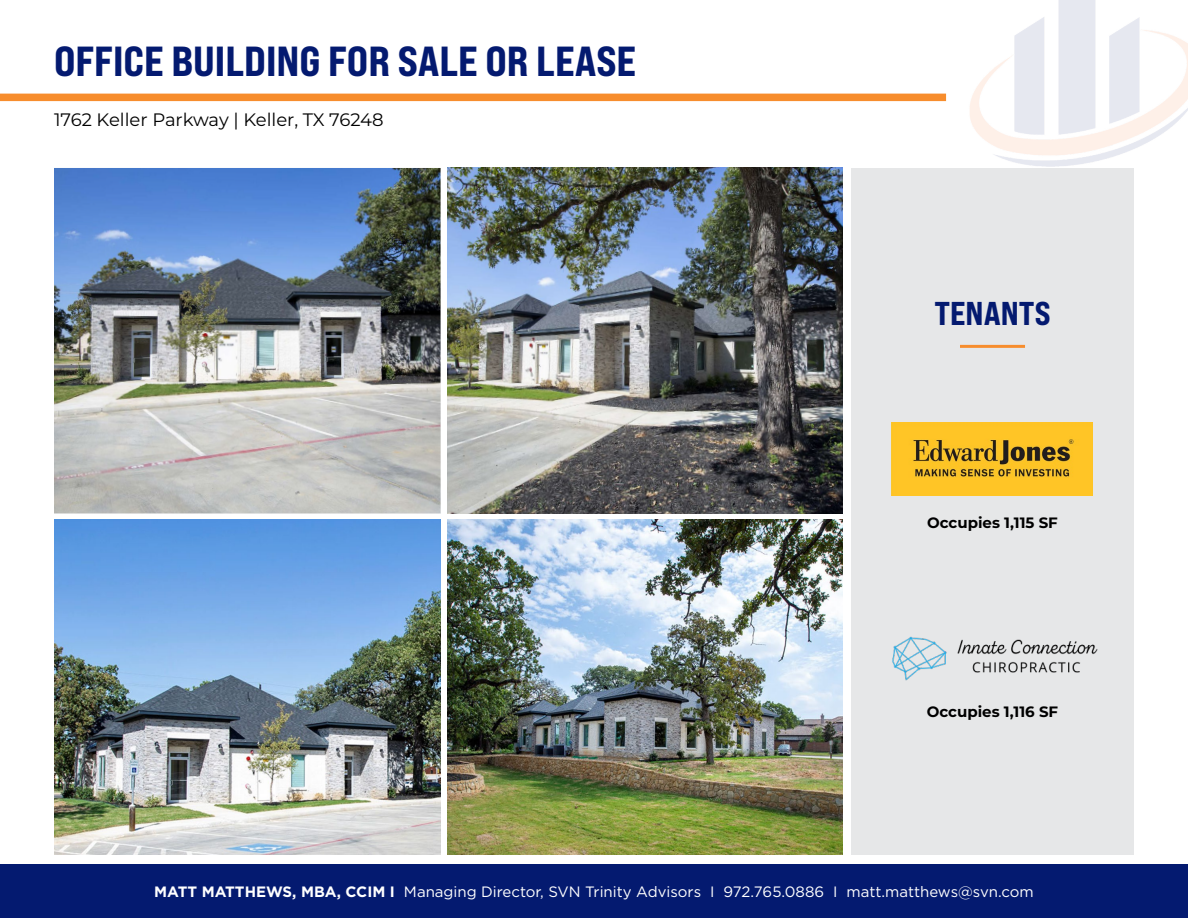
<style>
.page{position:relative;width:1188px;height:918px;background:#fff}
.page>*{position:absolute;margin:0;border:0;box-sizing:border-box;transform-origin:0 0}
.t1{font:42px "Bebas Neue Pro Exp Eb";color:#041a70}
.t2{font:33px "Bebas Neue Pro Exp Eb";color:#041a70}
.t3{font:18px "Montserrat";color:#000}
.t4{font:15px "Gotham";color:#fff}
.t5{font:700 15px "Montserrat";color:#000}
.s1{font-weight:700}
</style>
<div class="page">
<div style="left:851px;top:168px;width:283px;height:686px;background:#e6e7e8"></div>
<img style="left:970px;top:0;width:218px;height:167px">
<div style="left:0;top:94px;width:946px;height:7px;background:#f78d2d"></div>
<div style="left:0;top:864px;width:1188px;height:54px;background:#041a70"></div>
<img style="left:54px;top:168px;width:387px;height:345px">
<img style="left:447px;top:168px;width:395px;height:345px">
<img style="left:54px;top:519px;width:387px;height:335px">
<img style="left:447px;top:519px;width:395px;height:335px">
<img style="left:892px;top:636px;width:206px;height:45px">
<hr style="left:960px;top:345px;width:65px;height:3px;background:#f78d2d">
<img style="left:892px;top:422px;width:201px;height:74px">
<h1 class="t1" style="left:54px;top:35px;width:584px">OFFICE BUILDING FOR SALE OR LEASE</h1>
<p class="t3" style="left:54px;top:107px;width:331px">1762 Keller Parkway | Keller, TX 76248</p>
<h2 class="t2" style="left:934px;top:292px;width:118px">TENANTS</h2>
<p class="t5" style="left:927px;top:512px;width:132px">Occupies 1,115 SF</p>
<p class="t5" style="left:927px;top:701px;width:133px">Occupies 1,116 SF</p>
<p class="t4" style="left:154px;top:882px;width:881px"><span class="s1">MATT MATTHEWS, MBA, CCIM I</span> Managing Director, SVN Trinity Advisors I 972.765.0886 I matt.matthews@svn.com</p>
</div>
